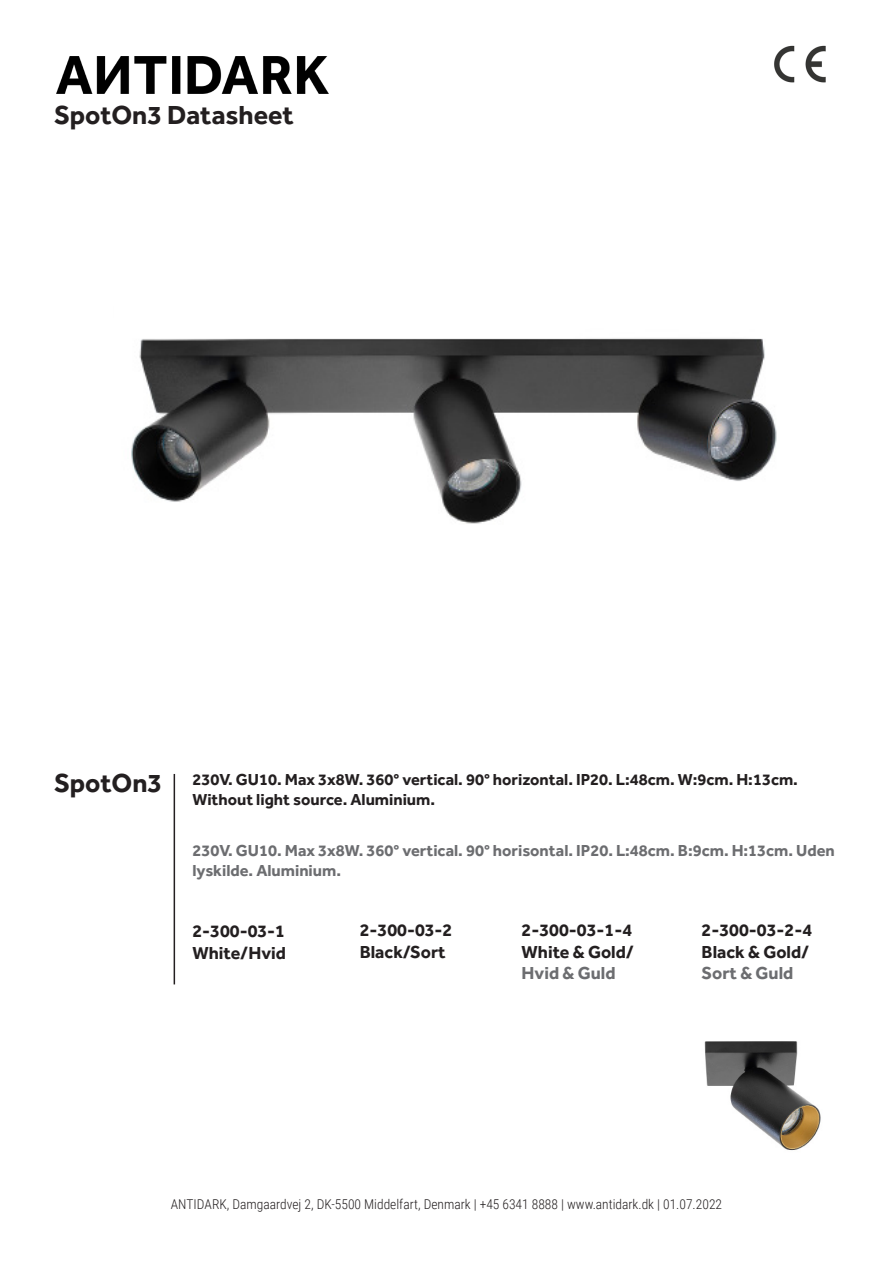
<style>
.page{position:relative;width:893px;height:1263px;background:#fff}
.page>*{position:absolute;margin:0;border:0;box-sizing:border-box;transform-origin:0 0}
.t1{font:700 27px "Effra";color:#231f20}
.t2{font:700 18px/21.6px "Effra";color:#231f20}
.t3{font:700 16.5px/19.8px "Effra";color:#231f20}
.t4{font:700 16.5px/19.8px "Effra";color:#6c6d70}
.t5{font:300 13.5px "Roboto Condensed";color:#231f20}
.s1{color:#6c6d70}
</style>
<div class="page">
<img style="left:56px;top:57px;width:272px;height:36px">
<img style="left:774px;top:45px;width:52px;height:38px">
<img style="left:131px;top:338px;width:646px;height:186px">
<hr style="left:174px;top:774px;width:1px;height:210px;background:#231f20">
<img style="left:704px;top:1041px;width:117px;height:110px">
<p class="t1" style="left:54px;top:99px;width:241px">SpotOn3 Datasheet</p>
<p class="t1" style="left:54px;top:766px;width:110px">SpotOn3</p>
<p class="t3" style="left:192px;top:769px;width:607px">230V. GU10. Max 3x8W. 360° vertical. 90° horizontal. IP20. L:48cm. W:9cm. H:13cm.<br>Without light source. Aluminium.</p>
<p class="t4" style="left:192px;top:840px;width:644px">230V. GU10. Max 3x8W. 360° vertical. 90° horisontal. IP20. L:48cm. B:9cm. H:13cm. Uden lyskilde. Aluminium.</p>
<p class="t2" style="left:192px;top:920px;width:94px">2-300-03-1</p>
<p class="t2" style="left:192px;top:941px;width:95px">White/Hvid</p>
<p class="t2" style="left:360px;top:919px;width:94px">2-300-03-2</p>
<p class="t2" style="left:360px;top:941px;width:88px">Black/Sort</p>
<p class="t2" style="left:522px;top:919px;width:112px">2-300-03-1-4</p>
<p class="t2" style="left:522px;top:941px;width:114px">White &amp; Gold/<br><span class="s1">Hvid &amp; Guld</span></p>
<p class="t2" style="left:702px;top:919px;width:112px">2-300-03-2-4</p>
<p class="t2" style="left:702px;top:941px;width:109px">Black &amp; Gold/<br><span class="s1">Sort &amp; Guld</span></p>
<p class="t5" style="left:171px;top:1195px;width:553px">ANTIDARK, Damgaardvej 2, DK-5500 Middelfart, Denmark | +45 6341 8888 | www.antidark.dk | 01.07.2022</p>
</div>
